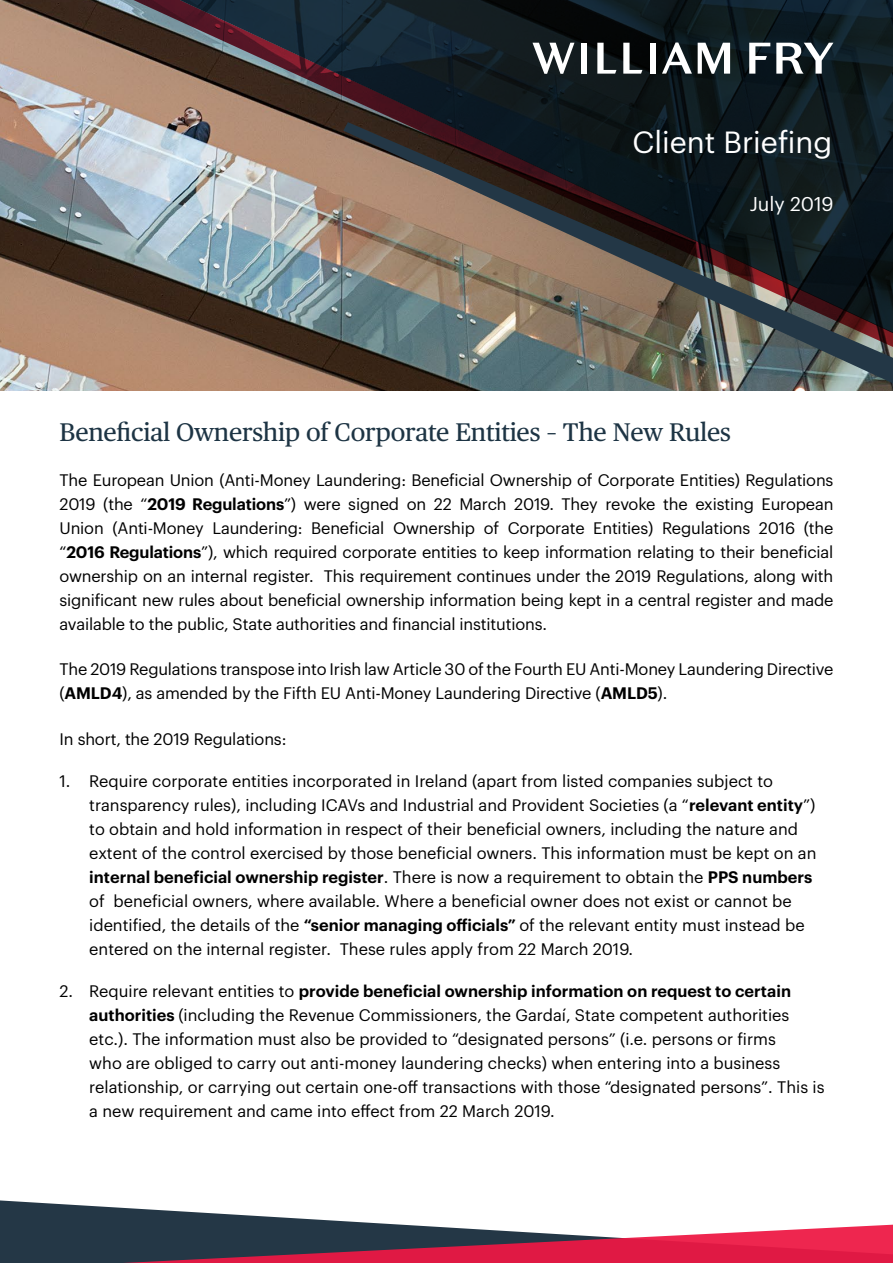
<style>
.page{position:relative;width:893px;height:1263px;background:#fff}
.page>*{position:absolute;margin:0;border:0;box-sizing:border-box;transform-origin:0 0}
.t1{font:30px "Graphik";color:#fff}
.t2{font:25.5px "Publico Text";letter-spacing:-.01em;color:#1d3444}
.t3{font:19.5px "Graphik";color:#fff}
.t4{font:16.35px/24px "Graphik";color:#000}
.s1{font-weight:600}
</style>
<div class="page">
<svg style="left:0;top:1200px;width:373px;height:23px"></svg>
<img style="left:0;top:0;width:893px;height:390px">
<img style="left:343px;top:363px;width:550px;height:20px">
<img style="left:71px;top:0;width:822px;height:363px">
<svg style="left:0;top:1223px;width:893px;height:40px;background:#8c435b"></svg>
<svg style="left:749px;top:43px;width:21px;height:31px"></svg>
<svg style="left:532px;top:43px;width:42px;height:31px"></svg>
<div style="left:581px;top:43px;width:6px;height:31px;background:#fff"></div>
<svg style="left:597px;top:43px;width:19px;height:31px"></svg>
<svg style="left:623px;top:43px;width:19px;height:31px"></svg>
<div style="left:650px;top:43px;width:5px;height:31px;background:#fff"></div>
<svg style="left:662px;top:43px;width:30px;height:31px"></svg>
<svg style="left:698px;top:43px;width:32px;height:31px"></svg>
<svg style="left:776px;top:43px;width:57px;height:31px"></svg>
<h1 class="t1" style="left:632px;top:120px;width:201px">Client Briefing</h1>
<p class="t3" style="left:750px;top:190px;width:85px">July 2019</p>
<h2 class="t2" style="left:60px;top:413px;width:673px">Beneficial Ownership of Corporate Entities – The New Rules</h2>
<p class="t4" style="left:60px;top:467px;width:775px;text-align:justify">The European Union (Anti-Money Laundering: Beneficial Ownership of Corporate Entities) Regulations 2019 (the “<span class="s1">2019 Regulations</span>”) were signed on 22 March 2019. They revoke the existing European Union (Anti-Money Laundering: Beneficial Ownership of Corporate Entities) Regulations 2016 (the “<span class="s1">2016 Regulations</span>”), which required corporate entities to keep information relating to their beneficial ownership on an internal register. This requirement continues under the 2019 Regulations, along with significant new rules about beneficial ownership information being kept in a central register and made available to the public, State authorities and financial institutions.</p>
<p class="t4" style="left:60px;top:656px;width:775px">The 2019 Regulations transpose into Irish law Article 30 of the Fourth EU Anti-Money Laundering Directive (<span class="s1">AMLD4</span>), as amended by the Fifth EU Anti-Money Laundering Directive (<span class="s1">AMLD5</span>).</p>
<p class="t4" style="left:60px;top:725px;width:228px">In short, the 2019 Regulations:</p>
<p class="t4" style="left:89px;top:767px;width:729px;text-indent:-30px">1. Require corporate entities incorporated in Ireland (apart from listed companies subject to transparency rules), including ICAVs and Industrial and Provident Societies (a “<span class="s1">relevant entity</span>”) to obtain and hold information in respect of their beneficial owners, including the nature and extent of the control exercised by those beneficial owners. This information must be kept on an <span class="s1">internal beneficial ownership register</span>. There is now a requirement to obtain the <span class="s1">PPS numbers </span>of beneficial owners, where available. Where a beneficial owner does not exist or cannot be identified, the details of the <span class="s1">“senior managing officials”</span> of the relevant entity must instead be entered on the internal register. These rules apply from 22 March 2019.</p>
<p class="t4" style="left:89px;top:977px;width:737px;text-indent:-30px">2. Require relevant entities to <span class="s1">provide beneficial ownership information on request to certain authorities</span> (including the Revenue Commissioners, the Gardaí, State competent authorities etc.). The information must also be provided to “designated persons” (i.e. persons or firms<br>who are obliged to carry out anti-money laundering checks) when entering into a business relationship, or carrying out certain one-off transactions with those “designated persons”. This is a new requirement and came into effect from 22 March 2019.</p>
</div>
